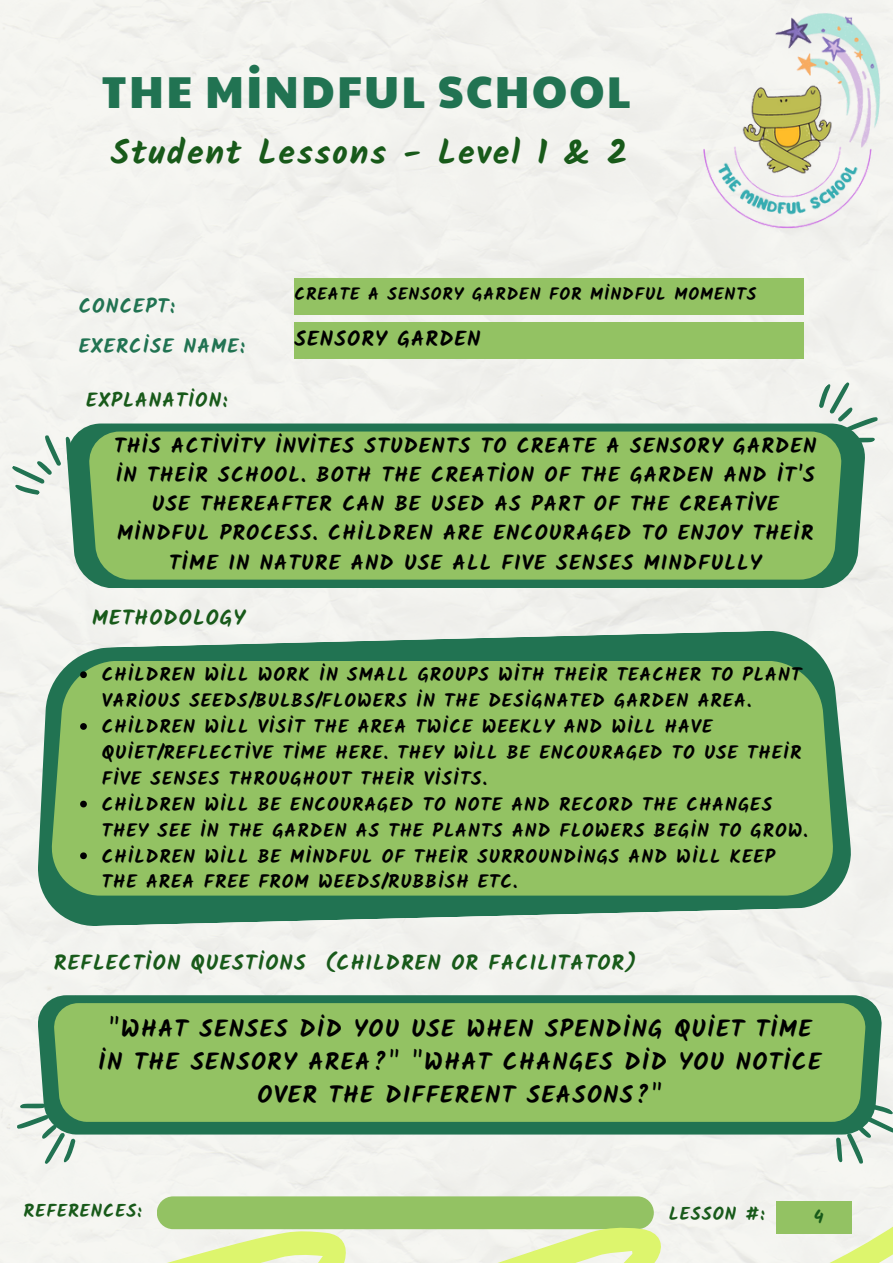
<style>
.page{position:relative;width:893px;height:1264px;background:#fff}
.page>*{position:absolute;margin:0;border:0;box-sizing:border-box;transform-origin:0 0}
.t1{font:43.95px "Paytone One";letter-spacing:.05em;color:#217352}
.t2{font:700 33.75px "Kalam";letter-spacing:.055em;color:#185a1a}
.t3{font:700 24px/32.5px "Kalam";letter-spacing:.055em;color:#000;text-align:center}
.t4{font:700 21px/29.2px "Kalam";letter-spacing:.055em;color:#000;text-align:center}
.t5{font:700 21px "Kalam";letter-spacing:.055em;color:#185a1a}
.t6{font:700 20.1px/40px "Kalam";letter-spacing:.055em;color:#217352}
.t7{font:700 19.8px "Kalam";letter-spacing:.055em;color:#185a1a}
.t8{font:700 18.75px/25.8px "Kalam";letter-spacing:.055em;color:#000}
.t9{font:700 18px "Kalam";letter-spacing:.055em;color:#185a1a}
.t10{font:700 17.25px "Kalam";letter-spacing:.055em;color:#000}
</style>
<div class="page">
<div style="left:0;top:0;width:892px;height:1217px;background:#f3f3ef"></div>
<div style="left:294px;top:322px;width:509px;height:37px;background:#93c263"></div>
<div style="left:157px;top:1196px;width:496px;height:33px;background:#93c263;border-radius:16px"></div>
<svg style="left:0;top:1217px;width:892px;height:45px"></svg>
<svg style="left:67px;top:423px;width:798px;height:165px;background:#3e8466"></svg>
<svg style="left:38px;top:995px;width:843px;height:139px;background:#2e7b59"></svg>
<div style="left:89px;top:431px;width:752px;height:148px;background:#93c263"></div>
<div style="left:54px;top:1003px;width:811px;height:118px;background:#93c263"></div>
<svg style="left:11px;top:434px;width:71px;height:68px"></svg>
<svg style="left:811px;top:381px;width:67px;height:72px"></svg>
<svg style="left:825px;top:1096px;width:67px;height:68px"></svg>
<svg style="left:16px;top:1092px;width:66px;height:72px"></svg>
<div style="left:775px;top:1201px;width:76px;height:32px;background:#93c263"></div>
<img style="left:653px;top:0;width:239px;height:254px">
<div style="left:294px;top:279px;width:509px;height:36px;background:#93c263"></div>
<svg style="left:36px;top:631px;width:816px;height:295px;fill:#217352"></svg>
<div style="left:52px;top:660px;width:780px;height:235px;background:#93c263"></div>
<svg style="left:80px;top:671px;width:7px;height:7px"></svg>
<svg style="left:80px;top:723px;width:7px;height:6px"></svg>
<svg style="left:80px;top:800px;width:7px;height:7px"></svg>
<svg style="left:80px;top:852px;width:7px;height:7px"></svg>
<h1 class="t1" style="left:102px;top:60px;width:530px">THE MİNDFUL SCHOOL</h1>
<h2 class="t2" style="left:111px;top:132px;width:518px">Student Lessons - Level 1 &amp; 2</h2>
<p class="t6" style="left:79px;top:286px;width:167px">CONCEPT:<br>EXERCİSE NAME:</p>
<p class="t7" style="left:86px;top:388px;width:142px">EXPLANATİON:</p>
<p class="t10" style="left:294px;top:284px;width:463px">CREATE A SENSORY GARDEN FOR MİNDFUL MOMENTS</p>
<p class="t4" style="left:294px;top:324px;width:188px">SENSORY GARDEN</p>
<p class="t4" style="left:114px;top:431px;width:703px">THİS ACTİVİTY İNVİTES STUDENTS TO CREATE A SENSORY GARDEN İN THEİR SCHOOL. BOTH THE CREATİON OF THE GARDEN AND İT'S USE THEREAFTER CAN BE USED AS PART OF THE CREATİVE MİNDFUL PROCESS. CHİLDREN ARE ENCOURAGED TO ENJOY THEİR TİME IN NATURE AND USE ALL FIVE SENSES MINDFULLY</p>
<p class="t5" style="left:92px;top:605px;width:155px">METHODOLOGY</p>
<p class="t8" style="left:102px;top:662px;width:707px">CHİLDREN WİLL WORK İN SMALL GROUPS WİTH THEİR TEACHER TO PLANT VARİOUS SEEDS/BULBS/FLOWERS İN THE DESİGNATED GARDEN AREA.<br>CHİLDREN WİLL VİSİT THE AREA TWİCE WEEKLY AND WİLL HAVE QUİET/REFLECTİVE TİME HERE. THEY WİLL BE ENCOURAGED TO USE THEİR FİVE SENSES THROUGHOUT THEİR VİSİTS.<br>CHİLDREN WİLL BE ENCOURAGED TO NOTE AND RECORD THE CHANGES THEY SEE İN THE GARDEN AS THE PLANTS AND FLOWERS BEGİN TO GROW.<br>CHİLDREN WİLL BE MİNDFUL OF THEİR SURROUNDİNGS AND WİLL KEEP THE AREA FREE FROM WEEDS/RUBBİSH ETC.</p>
<p class="t5" style="left:54px;top:950px;width:584px">REFLECTİON QUESTİONS (CHILDREN OR FACILITATOR)</p>
<p class="t3" style="left:98px;top:1012px;width:724px">"WHAT SENSES DİD YOU USE WHEN SPENDİNG QUİET TİME<br>İN THE SENSORY AREA?" "WHAT CHANGES DİD YOU NOTİCE<br>OVER THE DIFFERENT SEASONS?"</p>
<p class="t9" style="left:24px;top:1199px;width:120px">REFERENCES:</p>
<p class="t9" style="left:669px;top:1203px;width:97px">LESSON #:</p>
<p class="t9" style="left:813px;top:1206px;width:11px">4</p>
</div>
